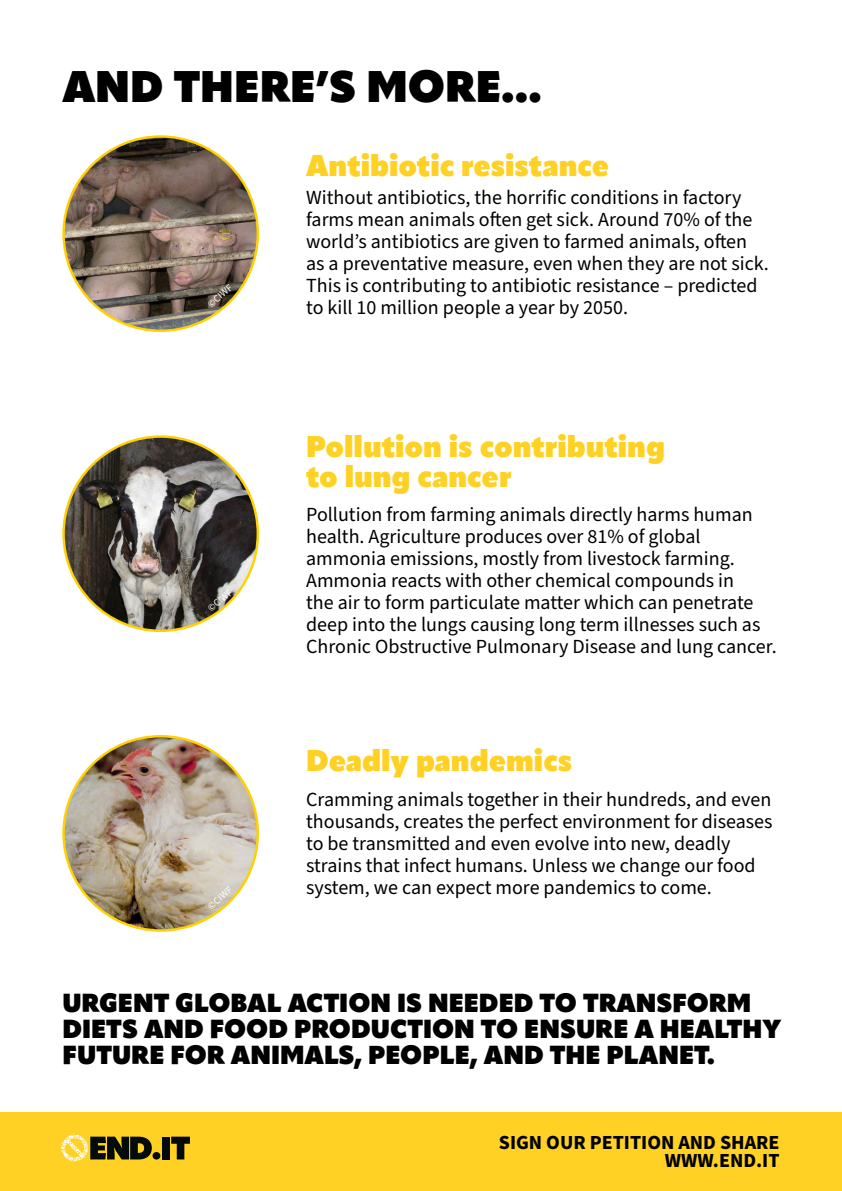
<style>
.page{position:relative;width:842px;height:1191px;background:#fff}
.page>*{position:absolute;margin:0;border:0;box-sizing:border-box;transform-origin:0 0}
.t1{font:800 44px "Apparat";color:#000001}
.t2{font:800 30px/30px "Apparat";color:#ffd124}
.t3{font:800 26px/26px "Apparat";color:#000001}
.t4{font:20px/22px "Source Sans Pro";color:#000001}
.t5{font:700 20px/18px "Source Sans Pro";color:#000001;text-align:right}
.t6{font:10px "Source Sans Pro";color:#fff}
</style>
<div class="page">
<div style="left:0;top:1112px;width:842px;height:79px;background:#ffd124"></div>
<img style="left:64px;top:136px;width:194px;height:195px;border-radius:97px">
<img style="left:64px;top:436px;width:194px;height:195px;border-radius:97px">
<img style="left:64px;top:736px;width:194px;height:194px;border-radius:97px">
<div style="left:153px;top:1152px;width:7px;height:7px;background:#020a0a;border-radius:50%"></div>
<div style="left:162px;top:1136px;width:8px;height:23px;background:#020a0a"></div>
<svg style="left:171px;top:1136px;width:19px;height:23px"></svg>
<svg style="left:61px;top:1134px;width:91px;height:27px"></svg>
<p class="t1" style="left:62px;top:58px;width:480px">AND THERE’S MORE…</p>
<p class="t6" style="left:205px;top:300px;width:30px;rotate:-40deg">©CIWF</p>
<p class="t6" style="left:205px;top:604px;width:30px;rotate:-40deg">©CIWF</p>
<p class="t6" style="left:205px;top:902px;width:30px;rotate:-40deg">©CIWF</p>
<p class="t2" style="left:306px;top:150px;width:305px">Antibiotic resistance</p>
<p class="t4" style="left:306px;top:187px;width:464px">Without antibiotics, the horrific conditions in factory farms mean animals often get sick. Around 70% of the world’s antibiotics are given to farmed animals, often as a preventative measure, even when they are not sick.<br>This is contributing to antibiotic resistance – predicted to kill 10 million people a year by 2050.</p>
<p class="t2" style="left:306px;top:431px;width:360px">Pollution is contributing to lung cancer</p>
<p class="t4" style="left:306px;top:503px;width:472px">Pollution from farming animals directly harms human health. Agriculture produces over 81% of global ammonia emissions, mostly from livestock farming.<br>Ammonia reacts with other chemical compounds in<br>the air to form particulate matter which can penetrate deep into the lungs causing long term illnesses such as Chronic Obstructive Pulmonary Disease and lung cancer.</p>
<p class="t2" style="left:306px;top:746px;width:268px">Deadly pandemics</p>
<p class="t4" style="left:306px;top:788px;width:468px">Cramming animals together in their hundreds, and even thousands, creates the perfect environment for diseases to be transmitted and even evolve into new, deadly strains that infect humans. Unless we change our food system, we can expect more pandemics to come.</p>
<p class="t3" style="left:62px;top:990px;width:720px">URGENT GLOBAL ACTION IS NEEDED TO TRANSFORM<br>DIETS AND FOOD PRODUCTION TO ENSURE A HEALTHY<br>FUTURE FOR ANIMALS, PEOPLE, AND THE PLANET.</p>
<p class="t5" style="left:499px;top:1134px;width:282px">SIGN OUR PETITION AND SHARE<br>WWW.END.IT</p>
</div>
